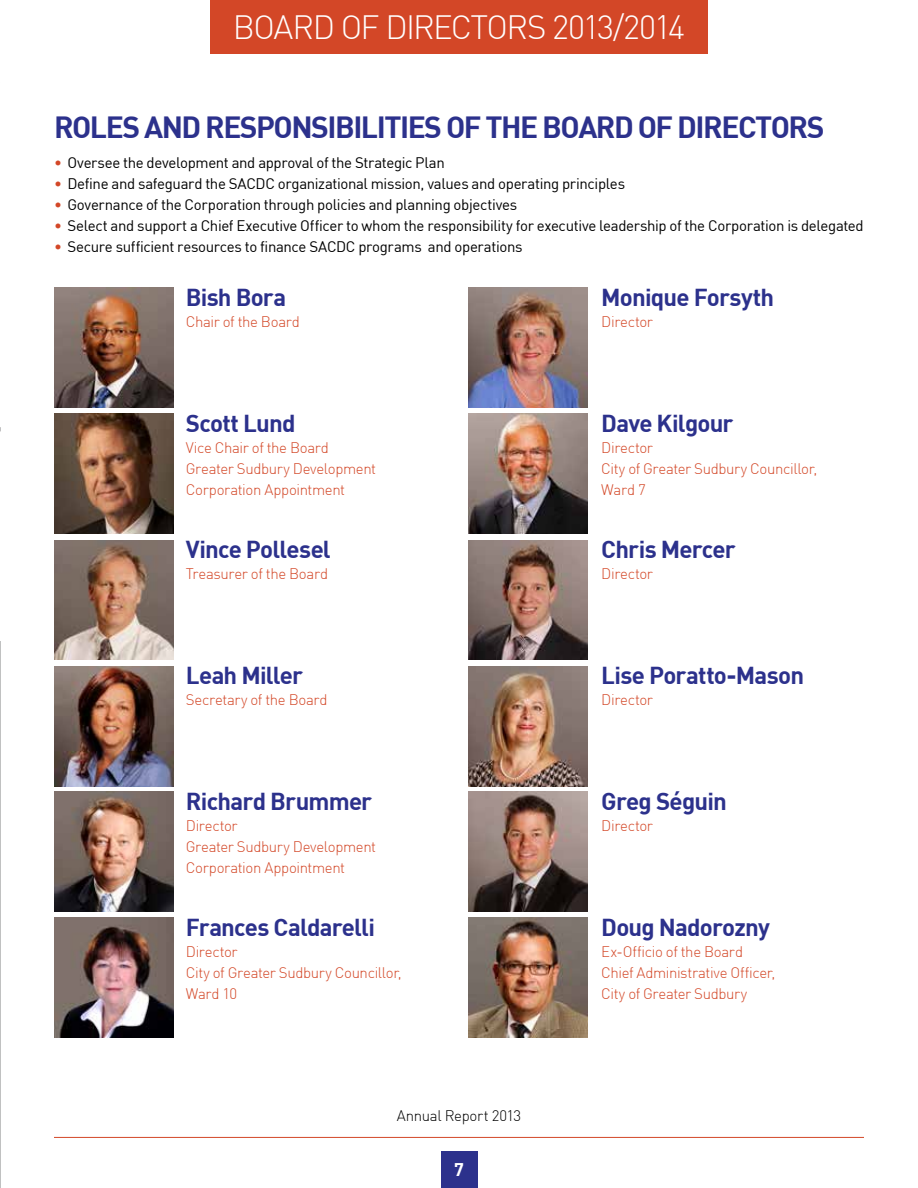
<style>
.page{position:relative;width:918px;height:1188px;background:#fff}
.page>*{position:absolute;margin:0;border:0;box-sizing:border-box;transform-origin:0 0}
.t1{font:300 33px "DIN";letter-spacing:-.05em;color:#fff}
.t2{font:700 30px "DIN";letter-spacing:-.05em;color:#2c318c}
.t3{font:700 24px "DIN";letter-spacing:-.035em;color:#2c318c}
.t4{font:700 18px "DIN";color:#fff}
.t5{font:15px "DIN";letter-spacing:-.025em;color:#000}
.t6{font:300 15px/21px "DIN";letter-spacing:-.025em;color:#d34727}
.t7{font:300 15px "DIN";letter-spacing:-.02em;color:#000}
.s1{color:#d34727}
</style>
<div class="page">
<div style="left:441px;top:1151px;width:36px;height:37px;background:#2c318c"></div>
<hr style="left:54px;top:1137px;width:810px;height:1px;background:#d34727">
<div style="left:210px;top:0;width:498px;height:54px;background:#d34727"></div>
<img style="left:54px;top:288px;width:120px;height:119px">
<img style="left:468px;top:288px;width:120px;height:119px">
<img style="left:54px;top:414px;width:120px;height:119px">
<img style="left:468px;top:414px;width:120px;height:119px">
<img style="left:54px;top:540px;width:120px;height:120px">
<img style="left:468px;top:540px;width:120px;height:120px">
<img style="left:54px;top:666px;width:120px;height:120px">
<img style="left:468px;top:666px;width:120px;height:120px">
<img style="left:54px;top:792px;width:120px;height:119px">
<img style="left:468px;top:792px;width:120px;height:119px">
<img style="left:54px;top:918px;width:120px;height:119px">
<img style="left:468px;top:918px;width:120px;height:119px">
<svg style="left:0;top:641px;width:1px;height:547px"></svg>
<h1 class="t1" style="left:233px;top:7px;width:454px">BOARD OF DIRECTORS 2013/2014</h1>
<h2 class="t2" style="left:54px;top:108px;width:772px">ROLES AND RESPONSIBILITIES OF THE BOARD OF DIRECTORS</h2>
<p class="t5" style="left:54px;top:153px;width:392px"><span class="s1">•</span> Oversee the development and approval of the Strategic Plan</p>
<p class="t5" style="left:54px;top:174px;width:573px"><span class="s1">•</span> Define and safeguard the SACDC organizational mission, values and operating principles</p>
<p class="t5" style="left:54px;top:195px;width:465px"><span class="s1">•</span> Governance of the Corporation through policies and planning objectives</p>
<p class="t5" style="left:54px;top:216px;width:811px"><span class="s1">•</span> Select and support a Chief Executive Officer to whom the responsibility for executive leadership of the Corporation is delegated</p>
<p class="t5" style="left:54px;top:237px;width:470px"><span class="s1">•</span> Secure sufficient resources to finance SACDC programs and operations</p>
<h3 class="t3" style="left:186px;top:282px;width:102px">Bish Bora</h3>
<p class="t6" style="left:186px;top:311px;width:116px">Chair of the Board</p>
<h3 class="t3" style="left:601px;top:282px;width:174px">Monique Forsyth</h3>
<p class="t6" style="left:601px;top:311px;width:53px">Director</p>
<h3 class="t3" style="left:186px;top:408px;width:111px">Scott Lund</h3>
<p class="t6" style="left:186px;top:437px;width:192px">Vice Chair of the Board<br>Greater Sudbury Development<br>Corporation Appointment</p>
<h3 class="t3" style="left:601px;top:408px;width:134px">Dave Kilgour</h3>
<p class="t6" style="left:601px;top:437px;width:217px">Director<br>City of Greater Sudbury Councillor,<br>Ward 7</p>
<h3 class="t3" style="left:186px;top:534px;width:146px">Vince Pollesel</h3>
<p class="t6" style="left:186px;top:563px;width:144px">Treasurer of the Board</p>
<h3 class="t3" style="left:601px;top:534px;width:136px">Chris Mercer</h3>
<p class="t6" style="left:601px;top:563px;width:53px">Director</p>
<h3 class="t3" style="left:186px;top:660px;width:119px">Leah Miller</h3>
<p class="t6" style="left:186px;top:689px;width:143px">Secretary of the Board</p>
<h3 class="t3" style="left:601px;top:660px;width:204px">Lise Poratto-Mason</h3>
<p class="t6" style="left:601px;top:689px;width:53px">Director</p>
<h3 class="t3" style="left:186px;top:786px;width:188px">Richard Brummer</h3>
<p class="t6" style="left:186px;top:815px;width:192px">Director<br>Greater Sudbury Development<br>Corporation Appointment</p>
<h3 class="t3" style="left:601px;top:786px;width:127px">Greg Séguin</h3>
<p class="t6" style="left:601px;top:815px;width:53px">Director</p>
<h3 class="t3" style="left:186px;top:912px;width:191px">Frances Caldarelli</h3>
<p class="t6" style="left:186px;top:941px;width:217px">Director<br>City of Greater Sudbury Councillor,<br>Ward 10</p>
<h3 class="t3" style="left:601px;top:912px;width:170px">Doug Nadorozny</h3>
<p class="t6" style="left:601px;top:941px;width:176px">Ex-Officio of the Board<br>Chief Administrative Officer,<br>City of Greater Sudbury</p>
<p class="t7" style="left:397px;top:1106px;width:126px">Annual Report 2013</p>
<p class="t4" style="left:454px;top:1158px;width:11px">7</p>
</div>
